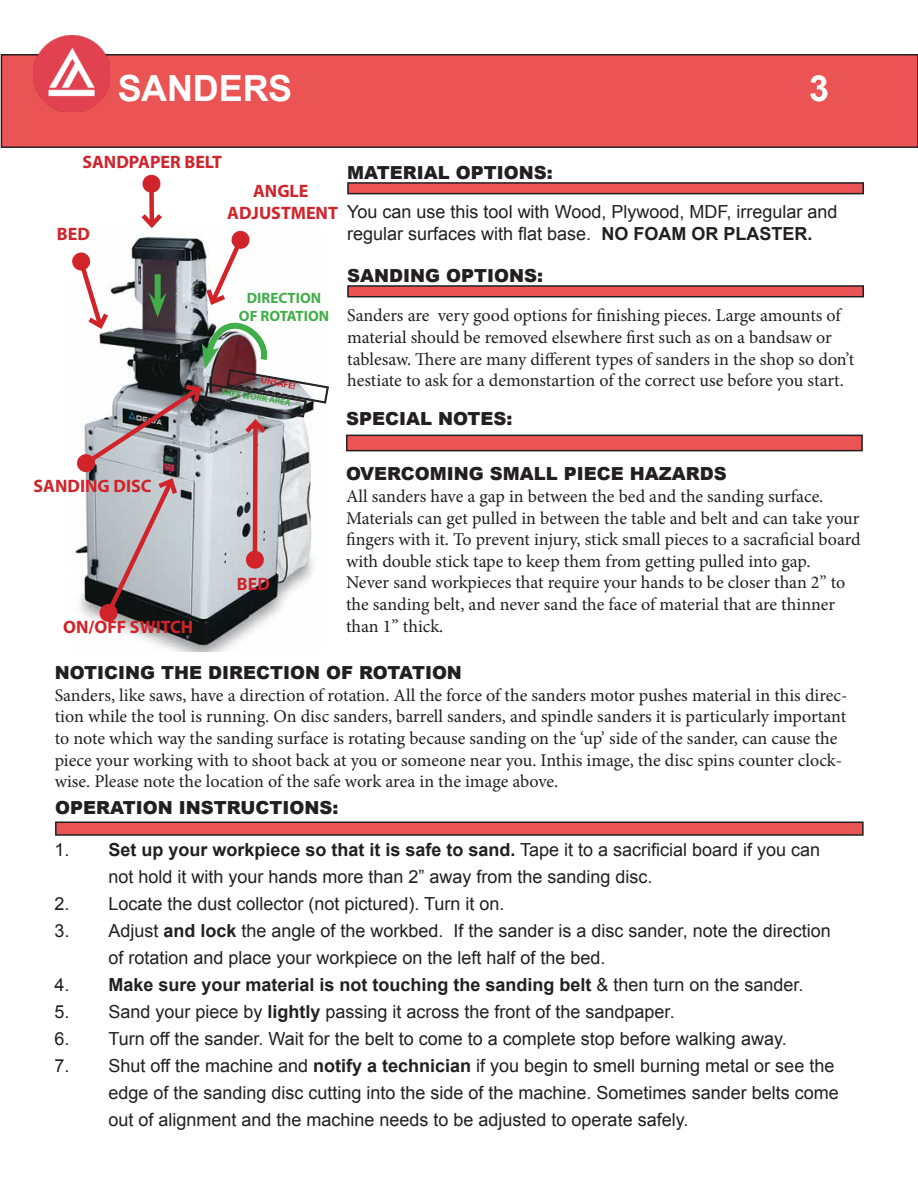
<style>
.page{position:relative;width:918px;height:1188px;background:#fff}
.page>*{position:absolute;margin:0;border:0;box-sizing:border-box;transform-origin:0 0}
.t1{font:700 36px "Arial";letter-spacing:-.005em;color:#fff}
.t2{font:18px/21.6px "Minion Pro";letter-spacing:-.005em;color:#231f20}
.t3{font:18px/27px "Arial";color:#231f20}
.t4{font:900 18px "Arial";color:#231f20}
.t5{font:700 18px "Arial";color:#231f20}
.t6{font:700 18px "Myriad Pro";color:#d1232a}
.t7{font:700 15px "Myriad Pro";color:#40ae49}
.t8{font:700 9px "Myriad Pro";color:#40ae49}
.t9{font:700 9px "Myriad Pro";color:#d1232a}
.s1{font-weight:700}
.s2{font-weight:400}
</style>
<div class="page">
<img style="left:101px;top:623px;width:161px;height:29px">
<div style="left:1px;top:55px;width:917px;height:92px;background:#eb5454"></div>
<div style="left:1px;top:54px;width:917px;height:94px;border:2px solid #231f20"></div>
<img style="left:34px;top:36px;width:76px;height:76px">
<div style="left:348px;top:183px;width:515px;height:11px;background:#eb5454"></div>
<div style="left:347px;top:182px;width:517px;height:12px;border:2px solid #231f20"></div>
<div style="left:348px;top:286px;width:515px;height:11px;background:#eb5454"></div>
<div style="left:347px;top:285px;width:517px;height:12px;border:2px solid #231f20"></div>
<div style="left:347px;top:435px;width:515px;height:16px;background:#eb5454"></div>
<div style="left:346px;top:435px;width:517px;height:16px;border:2px solid #231f20"></div>
<div style="left:56px;top:822px;width:807px;height:13px;background:#eb5454"></div>
<div style="left:55px;top:822px;width:809px;height:14px;border:2px solid #231f20"></div>
<div style="left:149px;top:184px;width:5px;height:41px;background:#d1232a"></div>
<svg style="left:142px;top:174px;width:19px;height:20px"></svg>
<svg style="left:72px;top:209px;width:257px;height:414px"></svg>
<p class="t1" style="left:118px;top:65px;width:176px">SANDERS</p>
<p class="t1" style="left:809px;top:65px;width:22px">3</p>
<p class="t6" style="left:82px;top:150px;width:141px">SANDPAPER BELT</p>
<p class="t6" style="left:57px;top:222px;width:35px">BED</p>
<p class="t6" style="left:253px;top:179px;width:57px">ANGLE</p>
<p class="t6" style="left:227px;top:201px;width:112px">ADJUSTMENT</p>
<p class="t7" style="left:247px;top:288px;width:76px">DIRECTION</p>
<p class="t7" style="left:239px;top:306px;width:92px">OF ROTATION</p>
<p class="t9" style="left:262px;top:374px;width:37px;rotate:10deg">UNSAFE!</p>
<p class="t8" style="left:222px;top:385px;width:72px;rotate:10deg">SAFE WORK AREA</p>
<p class="t4" style="left:347px;top:159px;width:207px">MATERIAL OPTIONS:</p>
<p class="t3" style="left:347px;top:201px;width:492px;line-height:21.6px">You can use this tool with Wood, Plywood, MDF, irregular and regular surfaces with flat base. <span class="s1">NO FOAM OR PLASTER.</span></p>
<p class="t4" style="left:347px;top:262px;width:197px">SANDING OPTIONS:</p>
<p class="t2" style="left:347px;top:305px;width:509px">Sanders are very good options for finishing pieces. Large amounts of material should be removed elsewhere first such as on a bandsaw or tablesaw. There are many different types of sanders in the shop so don’t hestiate to ask for a demonstartion of the correct use before you start.</p>
<p class="t4" style="left:346px;top:406px;width:168px">SPECIAL NOTES:</p>
<p class="t6" style="left:34px;top:474px;width:120px">SANDING DISC</p>
<p class="t6" style="left:63px;top:615px;width:132px">ON/OFF SWITCH</p>
<p class="t6" style="left:237px;top:572px;width:35px">BED</p>
<p class="t4" style="left:346px;top:461px;width:382px">OVERCOMING SMALL PIECE HAZARDS</p>
<p class="t2" style="left:346px;top:485px;width:516px">All sanders have a gap in between the bed and the sanding surface.<br>Materials can get pulled in between the table and belt and can take your fingers with it. To prevent injury, stick small pieces to a sacraficial board with double stick tape to keep them from getting pulled into gap.</p>
<p class="t2" style="left:346px;top:572px;width:501px">Never sand workpieces that require your hands to be closer than 2” to the sanding belt, and never sand the face of material that are thinner than 1” thick.</p>
<p class="t4" style="left:55px;top:660px;width:409px">NOTICING THE DIRECTION OF ROTATION</p>
<p class="t2" style="left:55px;top:684px;width:794px">Sanders, like saws, have a direction of rotation. All the force of the sanders motor pushes material in this direc&shy;tion while the tool is running. On disc sanders, barrell sanders, and spindle sanders it is particularly important to note which way the sanding surface is rotating because sanding on the ‘up’ side of the sander, can cause the piece your working with to shoot back at you or someone near you. Inthis image, the disc spins counter clock&shy;wise. Please note the location of the safe work area in the image above.</p>
<p class="t4" style="left:55px;top:795px;width:285px">OPERATION INSTRUCTIONS:</p>
<p class="t3" style="left:108px;top:836px;width:713px;text-indent:-54px">1. <span class="s1">Set up your workpiece so that it is safe to sand.</span> Tape it to a sacrificial board if you can not hold it with your hands more than 2” away from the sanding disc.</p>
<p class="t3" style="left:54px;top:890px;width:452px">2. Locate the dust collector (not pictured). Turn it on.</p>
<p class="t3" style="left:108px;top:917px;width:724px;text-indent:-54px">3. Adjust <span class="s1">and lock</span> the angle of the workbed. If the sander is a disc sander, note the direction of rotation and place your workpiece on the left half of the bed.</p>
<p class="t5" style="left:54px;top:972px;width:751px"><span class="s2">4.</span> Make sure your material is not touching the sanding belt <span class="s2">&amp; then turn on the sander.</span></p>
<p class="t3" style="left:54px;top:998px;width:622px">5. Sand your piece by <span class="s1">lightly</span> passing it across the front of the sandpaper.</p>
<p class="t3" style="left:54px;top:1025px;width:734px">6. Turn off the sander. Wait for the belt to come to a complete stop before walking away.</p>
<p class="t3" style="left:108px;top:1052px;width:732px;text-indent:-54px">7. Shut off the machine and <span class="s1">notify a technician</span> if you begin to smell burning metal or see the edge of the sanding disc cutting into the side of the machine. Sometimes sander belts come out of alignment and the machine needs to be adjusted to operate safely.</p>
</div>
